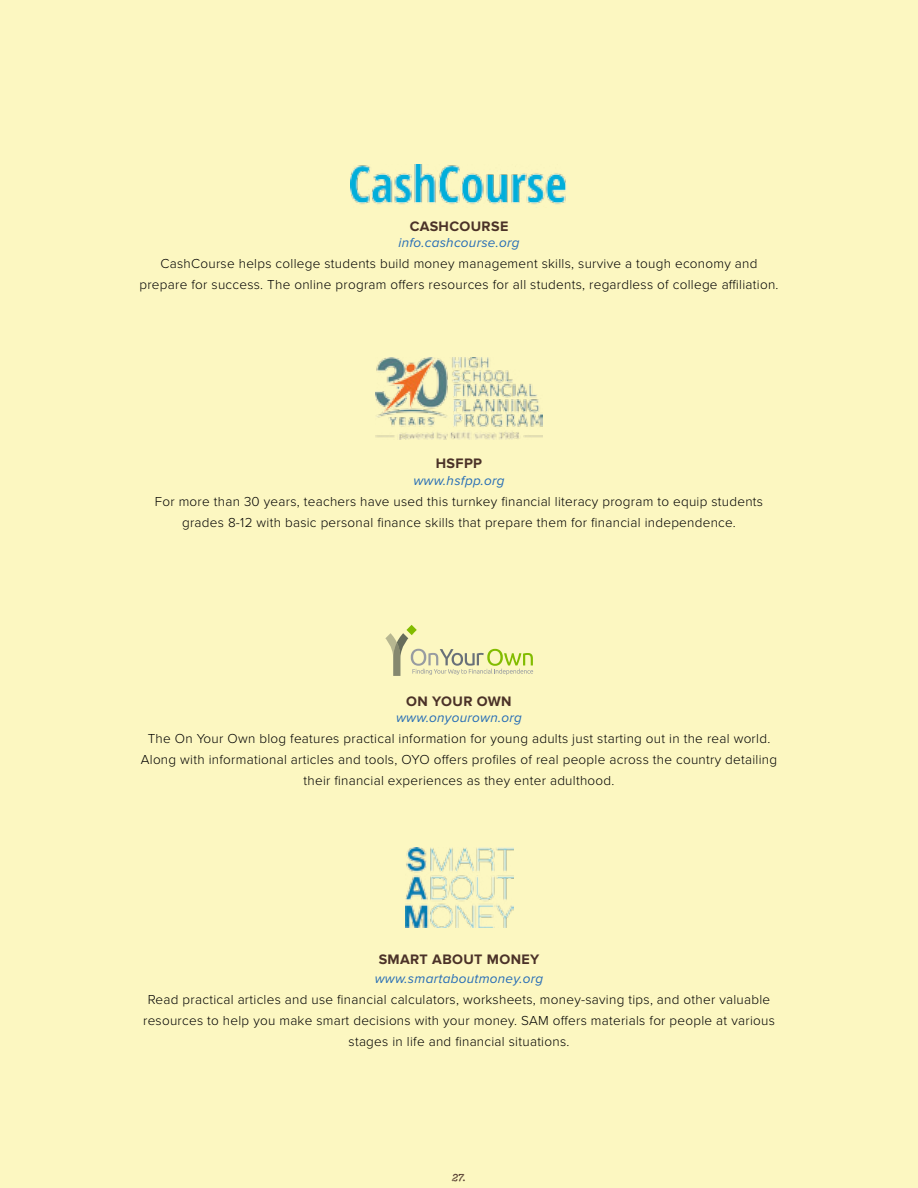
<style>
.page{position:relative;width:918px;height:1188px;background:#fff}
.page>*{position:absolute;margin:0;border:0;box-sizing:border-box;transform-origin:0 0}
.t1{font:700 14.25px "Proxima Nova";letter-spacing:.025em;color:#4b3228}
.t2{font:300 13.5px/21px "Proxima Nova";letter-spacing:.02em;color:#000;text-align:center}
.t3{font:italic 13.5px "Proxima Nova";letter-spacing:.02em;color:#266db6}
.t4{font:700 9px "Gist X Reg";color:#4b3228;scale:1.05 1}
</style>
<div class="page">
<div style="left:11px;top:11px;width:896px;height:1166px;background:#fcf7c1"></div>
<div style="left:0;top:0;width:918px;height:1188px;border:22px solid #fcf7c1"></div>
<img style="left:351px;top:165px;width:215px;height:39px">
<svg style="left:385px;top:625px;width:148px;height:51px"></svg>
<img style="left:376px;top:357px;width:166px;height:82px">
<img style="left:405px;top:847px;width:108px;height:81px">
<p class="t1" style="left:410px;top:218px;width:100px">CASHCOURSE</p>
<p class="t3" style="left:399px;top:235px;width:122px">info.cashcourse.org</p>
<p class="t2" style="left:139px;top:254px;width:641px">CashCourse helps college students build money management skills, survive a tough economy and prepare for success. The online program offers resources for all students, regardless of college affiliation.</p>
<p class="t1" style="left:436px;top:456px;width:48px">HSFPP</p>
<p class="t3" style="left:413px;top:473px;width:93px">www.hsfpp.org</p>
<p class="t2" style="left:155px;top:491px;width:610px">For more than 30 years, teachers have used this turnkey financial literacy program to equip students grades 8-12 with basic personal finance skills that prepare them for financial independence.</p>
<p class="t1" style="left:406px;top:693px;width:107px">ON YOUR OWN</p>
<p class="t3" style="left:396px;top:710px;width:127px">www.onyourown.org</p>
<p class="t2" style="left:141px;top:728px;width:638px">The On Your Own blog features practical information for young adults just starting out in the real world.<br>Along with informational articles and tools, OYO offers profiles of real people across the country detailing their financial experiences as they enter adulthood.</p>
<p class="t1" style="left:379px;top:951px;width:162px">SMART ABOUT MONEY</p>
<p class="t3" style="left:375px;top:971px;width:170px">www.smartaboutmoney.org</p>
<p class="t2" style="left:143px;top:990px;width:633px">Read practical articles and use financial calculators, worksheets, money-saving tips, and other valuable resources to help you make smart decisions with your money. SAM offers materials for people at various stages in life and financial situations.</p>
<p class="t4" style="left:452px;top:1171px;width:14px">27.</p>
</div>
